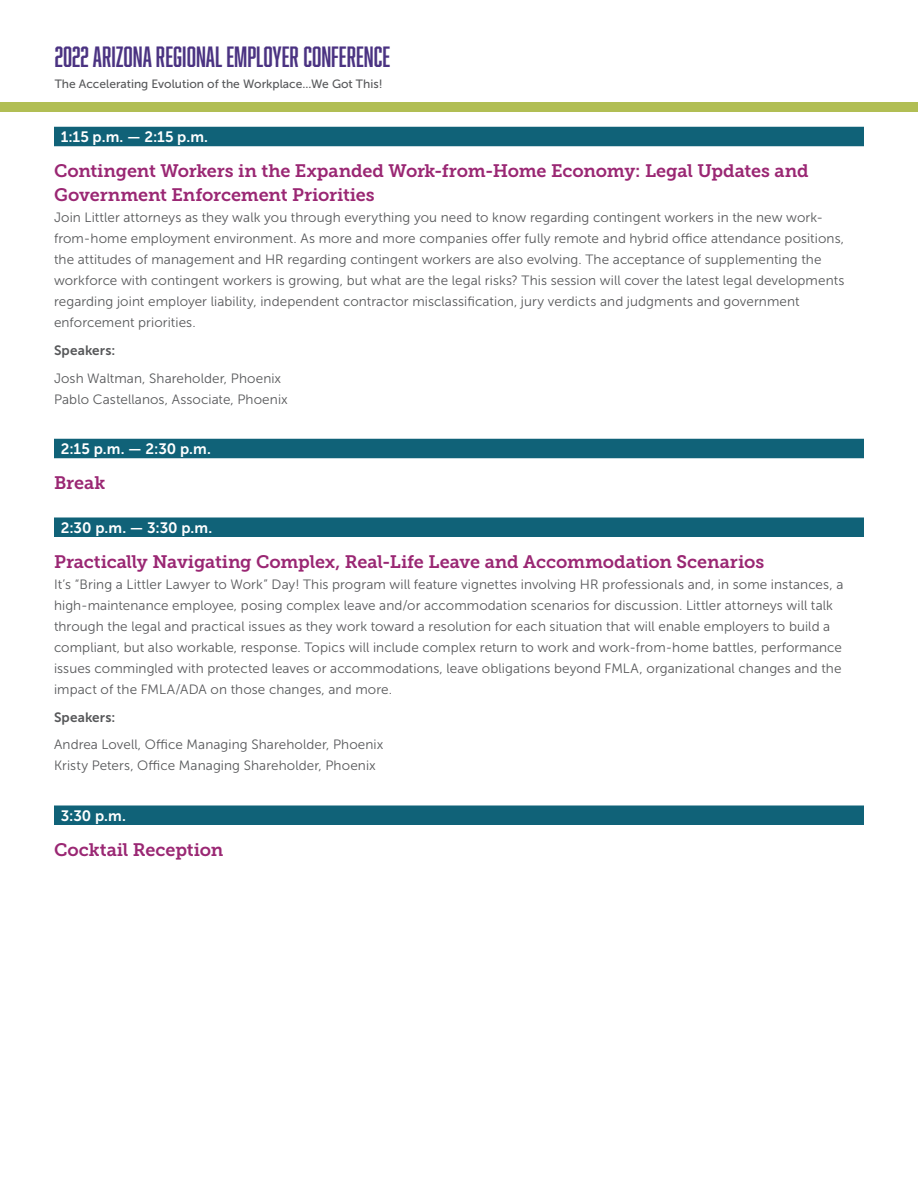
<style>
.page{position:relative;width:918px;height:1188px;background:#fff}
.page>*{position:absolute;margin:0;border:0;box-sizing:border-box;transform-origin:0 0}
.t1{font:27px "Abolition";color:#4b3382}
.H2__Museo_Slab_700_P{font:18px/24px "Museo Slab 700";letter-spacing:-.01em;color:#9a2773}
.H4__Date___Time_-_Re{font:15px "Museo Sans 700";color:#fff}
.B1__Body_Copy_Museo{font:13.5px/21px "Museo Sans 300";letter-spacing:.005em;color:#57585a}
.H3__Bold_Gray_9_15{font:13.5px "Museo Sans 700";letter-spacing:.01em;color:#57585a}
.t2{font:12px "Museo Sans 500";color:#57585a}
</style>
<div class="page">
<div style="left:0;top:103px;width:918px;height:9px;background:#b1be54"></div>
<div style="left:54px;top:127px;width:810px;height:19px;background:#106278"></div>
<div style="left:54px;top:439px;width:810px;height:19px;background:#106278"></div>
<div style="left:54px;top:518px;width:810px;height:19px;background:#106278"></div>
<div style="left:54px;top:806px;width:810px;height:19px;background:#106278"></div>
<h1 class="t1" style="left:55px;top:41px;width:337px">2022 ARIZONA REGIONAL EMPLOYER CONFERENCE</h1>
<p class="t2" style="left:55px;top:77px;width:329px">The Accelerating Evolution of the Workplace...We Got This!</p>
<p class="H4__Date___Time_-_Re" style="left:61px;top:128px;width:149px">1:15 p.m. — 2:15 p.m.</p>
<p class="H2__Museo_Slab_700_P" style="left:54px;top:159px;width:756px">Contingent Workers in the Expanded Work-from-Home Economy: Legal Updates and<br>Government Enforcement Priorities</p>
<p class="B1__Body_Copy_Museo" style="left:54px;top:207px;width:792px">Join Littler attorneys as they walk you through everything you need to know regarding contingent workers in the new work&shy;from-home employment environment. As more and more companies offer fully remote and hybrid office attendance positions, the attitudes of management and HR regarding contingent workers are also evolving. The acceptance of supplementing the workforce with contingent workers is growing, but what are the legal risks? This session will cover the latest legal developments regarding joint employer liability, independent contractor misclassification, jury verdicts and judgments and government enforcement priorities.</p>
<p class="H3__Bold_Gray_9_15" style="left:54px;top:343px;width:63px">Speakers:</p>
<p class="B1__Body_Copy_Museo" style="left:54px;top:367px;width:235px">Josh Waltman, Shareholder, Phoenix<br>Pablo Castellanos, Associate, Phoenix</p>
<p class="H4__Date___Time_-_Re" style="left:61px;top:440px;width:152px">2:15 p.m. — 2:30 p.m.</p>
<p class="H2__Museo_Slab_700_P" style="left:54px;top:471px;width:53px">Break</p>
<p class="H4__Date___Time_-_Re" style="left:61px;top:519px;width:153px">2:30 p.m. — 3:30 p.m.</p>
<p class="H2__Museo_Slab_700_P" style="left:54px;top:550px;width:712px">Practically Navigating Complex, Real-Life Leave and Accommodation Scenarios</p>
<p class="B1__Body_Copy_Museo" style="left:54px;top:574px;width:791px">It’s “Bring a Littler Lawyer to Work” Day! This program will feature vignettes involving HR professionals and, in some instances, a high-maintenance employee, posing complex leave and/or accommodation scenarios for discussion. Littler attorneys will talk through the legal and practical issues as they work toward a resolution for each situation that will enable employers to build a compliant, but also workable, response. Topics will include complex return to work and work-from-home battles, performance issues commingled with protected leaves or accommodations, leave obligations beyond FMLA, organizational changes and the impact of the FMLA/ADA on those changes, and more.</p>
<p class="H3__Bold_Gray_9_15" style="left:54px;top:709px;width:63px">Speakers:</p>
<p class="B1__Body_Copy_Museo" style="left:54px;top:734px;width:331px">Andrea Lovell, Office Managing Shareholder, Phoenix<br>Kristy Peters, Office Managing Shareholder, Phoenix</p>
<p class="H4__Date___Time_-_Re" style="left:61px;top:807px;width:67px">3:30 p.m.</p>
<p class="H2__Museo_Slab_700_P" style="left:54px;top:838px;width:171px">Cocktail Reception</p>
</div>
